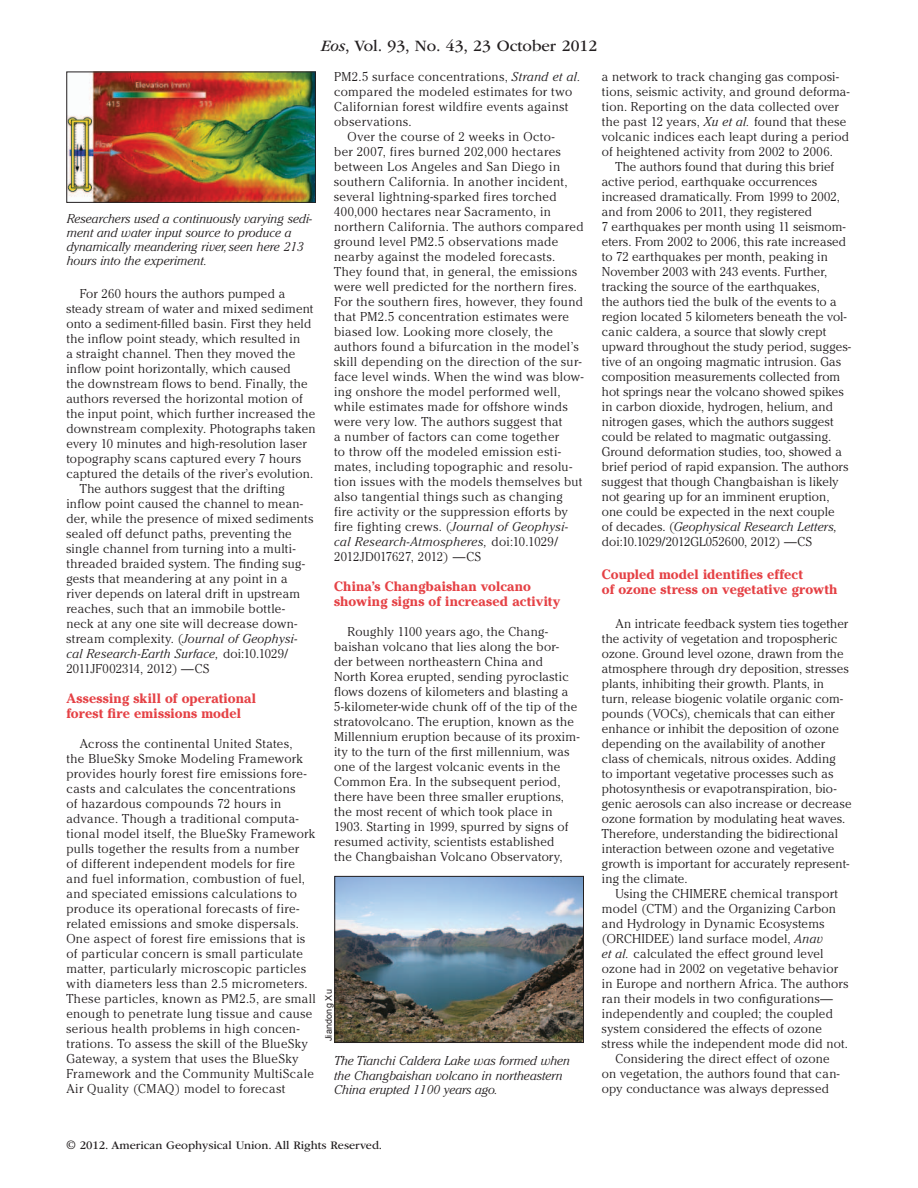
<style>
.page{position:relative;width:918px;height:1188px;background:#fff}
.page>*{position:absolute;margin:0;border:0;box-sizing:border-box;transform-origin:0 0}
.folios{font:16.5px "ITC Garamond Std";color:#231f20}
.RS_Head{font:700 13.5px/15px "Cheltenham Std";letter-spacing:.01em;color:#e54145}
.Eos_Normal{font:300 12.75px/15px "Cheltenham Std";letter-spacing:.02em;color:#231f20}
.t1{font:italic 300 12.75px/14.2px "Cheltenham Std";color:#231f20}
.t2{font:12px "ITC Garamond Std";color:#231f20}
.photo_credit{font:9px "Arial";letter-spacing:.025em;color:#231f20}
.s1{font-style:italic}
</style>
<div class="page">
<img style="left:68px;top:74px;width:246px;height:127px">
<div style="left:66px;top:72px;width:250px;height:131px;border:1px solid #231f20"></div>
<img style="left:336px;top:878px;width:246px;height:163px">
<div style="left:334px;top:876px;width:250px;height:167px;border:1px solid #231f20"></div>
<p class="folios" style="left:321px;top:37px;width:278px"><span class="s1">Eos</span>, Vol. 93, No. 43, 23 October 2012</p>
<p class="t1" style="left:67px;top:211px;width:247px">Researchers used a continuously varying sedi&shy;ment and water input source to produce a dynamically meandering river, seen here 213 hours into the experiment.</p>
<p class="Eos_Normal" style="left:66px;top:286px;width:251px;text-indent:14px">For 260 hours the authors pumped a steady stream of water and mixed sediment onto a sediment-filled basin. First they held the inflow point steady, which resulted in<br>a straight channel. Then they moved the inflow point horizontally, which caused<br>the downstream flows to bend. Finally, the authors reversed the horizontal motion of the input point, which further increased the downstream complexity. Photographs taken every 10 minutes and high-resolution laser topography scans captured every 7 hours captured the details of the river’s evolution.</p>
<p class="Eos_Normal" style="left:66px;top:481px;width:249px;text-indent:14px">The authors suggest that the drifting inflow point caused the channel to mean&shy;der, while the presence of mixed sediments sealed off defunct paths, preventing the single channel from turning into a multi&shy;threaded braided system. The finding sug&shy;gests that meandering at any point in a river depends on lateral drift in upstream reaches, such that an immobile bottle&shy;neck at any one site will decrease down&shy;stream complexity. (<span class="s1">Journal of Geophysi&shy;cal Research-Earth Surface,</span> doi:10.1029/ 2011JF002314, 2012) —CS</p>
<p class="RS_Head" style="left:66px;top:691px;width:191px">Assessing skill of operational forest fire emissions model</p>
<p class="Eos_Normal" style="left:66px;top:736px;width:251px;text-indent:14px">Across the continental United States,<br>the BlueSky Smoke Modeling Framework provides hourly forest fire emissions fore&shy;casts and calculates the concentrations<br>of hazardous compounds 72 hours in advance. Though a traditional computa&shy;tional model itself, the BlueSky Framework pulls together the results from a number<br>of different independent models for fire and fuel information, combustion of fuel, and speciated emissions calculations to produce its operational forecasts of fire&shy;related emissions and smoke dispersals.<br>One aspect of forest fire emissions that is of particular concern is small particulate matter, particularly microscopic particles with diameters less than 2.5 micrometers.<br>These particles, known as PM2.5, are small enough to penetrate lung tissue and cause serious health problems in high concen&shy;trations. To assess the skill of the BlueSky Gateway, a system that uses the BlueSky Framework and the Community MultiScale Air Quality (CMAQ) model to forecast</p>
<p class="Eos_Normal" style="left:334px;top:69px;width:248px">PM2.5 surface concentrations, <span class="s1">Strand et al. </span>compared the modeled estimates for two Californian forest wildfire events against observations.</p>
<p class="Eos_Normal" style="left:334px;top:129px;width:251px;text-indent:14px">Over the course of 2 weeks in Octo-<br>ber 2007, fires burned 202,000 hectares between Los Angeles and San Diego in southern California. In another incident, several lightning-sparked fires torched 400,000 hectares near Sacramento, in northern California. The authors compared ground level PM2.5 observations made nearby against the modeled forecasts.<br>They found that, in general, the emissions were well predicted for the northern fires.<br>For the southern fires, however, they found that PM2.5 concentration estimates were biased low. Looking more closely, the authors found a bifurcation in the model’s skill depending on the direction of the sur&shy;face level winds. When the wind was blow&shy;ing onshore the model performed well, while estimates made for offshore winds were very low. The authors suggest that<br>a number of factors can come together<br>to throw off the modeled emission esti&shy;mates, including topographic and resolu&shy;tion issues with the models themselves but also tangential things such as changing fire activity or the suppression efforts by fire fighting crews. (<span class="s1">Journal of Geophysi&shy;cal Research-Atmospheres,</span> doi:10.1029/ 2012JD017627, 2012) —CS</p>
<p class="RS_Head" style="left:334px;top:578px;width:228px">China’s Changbaishan volcano showing signs of increased activity</p>
<p class="Eos_Normal" style="left:334px;top:624px;width:247px;text-indent:14px">Roughly 1100 years ago, the Chang&shy;baishan volcano that lies along the bor&shy;der between northeastern China and<br>North Korea erupted, sending pyroclastic flows dozens of kilometers and blasting a 5-kilometer-wide chunk off of the tip of the stratovolcano. The eruption, known as the Millennium eruption because of its proxim&shy;ity to the turn of the first millennium, was one of the largest volcanic events in the Common Era. In the subsequent period, there have been three smaller eruptions, the most recent of which took place in 1903. Starting in 1999, spurred by signs of resumed activity, scientists established<br>the Changbaishan Volcano Observatory,</p>
<p class="photo_credit" style="left:323px;top:1041px;width:54px;rotate:-90deg">Jiandong Xu</p>
<p class="t1" style="left:334px;top:1054px;width:238px">The Tianchi Caldera Lake was formed when the Changbaishan volcano in northeastern<br>China erupted 1100 years ago.</p>
<p class="t2" style="left:67px;top:1139px;width:317px">© 2012. American Geophysical Union. All Rights Reserved.</p>
<p class="Eos_Normal" style="left:602px;top:69px;width:249px">a network to track changing gas composi&shy;tions, seismic activity, and ground deforma&shy;tion. Reporting on the data collected over the past 12 years, <span class="s1">Xu et al.</span> found that these volcanic indices each leapt during a period of heightened activity from 2002 to 2006.</p>
<p class="Eos_Normal" style="left:602px;top:159px;width:251px;text-indent:14px">The authors found that during this brief active period, earthquake occurrences increased dramatically. From 1999 to 2002, and from 2006 to 2011, they registered<br>7 earthquakes per month using 11 seismom&shy;eters. From 2002 to 2006, this rate increased to 72 earthquakes per month, peaking in November 2003 with 243 events. Further, tracking the source of the earthquakes,<br>the authors tied the bulk of the events to a region located 5 kilometers beneath the vol&shy;canic caldera, a source that slowly crept upward throughout the study period, sugges&shy;tive of an ongoing magmatic intrusion. Gas composition measurements collected from hot springs near the volcano showed spikes in carbon dioxide, hydrogen, helium, and nitrogen gases, which the authors suggest could be related to magmatic outgassing.<br>Ground deformation studies, too, showed a brief period of rapid expansion. The authors suggest that though Changbaishan is likely not gearing up for an imminent eruption, one could be expected in the next couple<br>of decades. (<span class="s1">Geophysical Research Letters, </span>doi:10.1029/2012GL052600, 2012) —CS</p>
<p class="RS_Head" style="left:602px;top:566px;width:237px">Coupled model identifies effect<br>of ozone stress on vegetative growth</p>
<p class="Eos_Normal" style="left:602px;top:616px;width:251px;text-indent:14px">An intricate feedback system ties together the activity of vegetation and tropospheric ozone. Ground level ozone, drawn from the atmosphere through dry deposition, stresses plants, inhibiting their growth. Plants, in turn, release biogenic volatile organic com&shy;pounds (VOCs), chemicals that can either enhance or inhibit the deposition of ozone depending on the availability of another class of chemicals, nitrous oxides. Adding<br>to important vegetative processes such as photosynthesis or evapotranspiration, bio&shy;genic aerosols can also increase or decrease ozone formation by modulating heat waves.<br>Therefore, understanding the bidirectional interaction between ozone and vegetative growth is important for accurately represent&shy;ing the climate.</p>
<p class="Eos_Normal" style="left:602px;top:886px;width:248px;text-indent:14px">Using the CHIMERE chemical transport model (CTM) and the Organizing Carbon and Hydrology in Dynamic Ecosystems (ORCHIDEE) land surface model, <span class="s1">Anav<br>et al.</span> calculated the effect ground level ozone had in 2002 on vegetative behavior in Europe and northern Africa. The authors ran their models in two configurations— independently and coupled; the coupled system considered the effects of ozone stress while the independent mode did not.</p>
<p class="Eos_Normal" style="left:602px;top:1051px;width:239px;text-indent:14px">Considering the direct effect of ozone on vegetation, the authors found that can&shy;opy conductance was always depressed</p>
</div>
